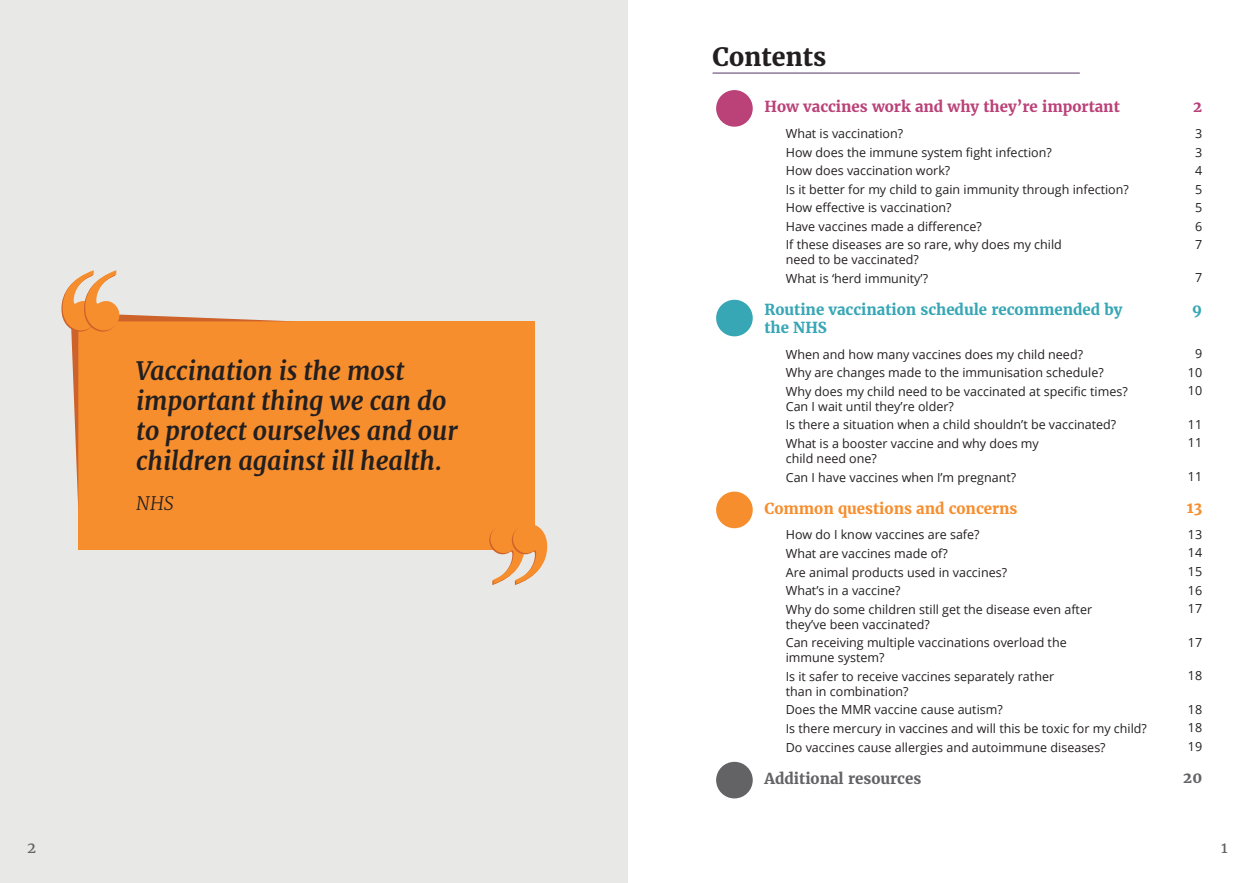
<style>
.page{position:relative;width:1255px;height:883px;background:#fff}
.page>*{position:absolute;margin:0;border:0;box-sizing:border-box;transform-origin:0 0}
.t1{font:italic 700 25px/30px "Merriweather";color:#231f20}
.t2{font:700 25px "Merriweather";color:#231f20}
.t3{font:italic 300 18.75px "Merriweather";color:#231f20}
.t4{font:700 15px/18px "Merriweather";color:#37a6b5}
.t5{font:700 15px "Merriweather";color:#ba4279}
.t6{font:700 15px "Merriweather";color:#f68e2e}
.t7{font:700 15px "Merriweather";color:#636366}
.t8{font:15px "Merriweather";color:#636366}
.t9{font:12.5px/15px "Open Sans";color:#231f20}
</style>
<div class="page">
<div style="left:0;top:0;width:627px;height:882px;background:#e8e9e7"></div>
<div style="left:716px;top:90px;width:36px;height:37px;background:#ba4279;border-radius:50%"></div>
<div style="left:716px;top:300px;width:36px;height:36px;background:#37a6b5;border-radius:50%"></div>
<div style="left:716px;top:491px;width:36px;height:37px;background:#f68e2e;border-radius:50%"></div>
<div style="left:716px;top:761px;width:36px;height:37px;background:#636366;border-radius:50%"></div>
<div style="left:78px;top:321px;width:457px;height:229px;background:#f68e2e"></div>
<svg style="left:61px;top:270px;width:229px;height:236px"></svg>
<svg style="left:489px;top:525px;width:58px;height:60px"></svg>
<hr style="left:712px;top:73px;width:367px;height:1px;background:#573565">
<p class="t1" style="left:136px;top:355px;width:323px">Vaccination is the most important thing we can do to protect ourselves and our children against ill health.</p>
<p class="t3" style="left:136px;top:491px;width:39px">NHS</p>
<p class="t8" style="left:27px;top:837px;width:10px">2</p>
<p class="t2" style="left:712px;top:41px;width:115px">Contents</p>
<p class="t5" style="left:764px;top:98px;width:357px">How vaccines work and why they’re important</p>
<p class="t9" style="left:785px;top:126px;width:119px">What is vaccination?</p>
<p class="t9" style="left:785px;top:144px;width:267px">How does the immune system fight infection?</p>
<p class="t9" style="left:785px;top:163px;width:166px">How does vaccination work?</p>
<p class="t9" style="left:785px;top:181px;width:344px">Is it better for my child to gain immunity through infection?</p>
<p class="t9" style="left:785px;top:200px;width:167px">How effective is vaccination?</p>
<p class="t9" style="left:785px;top:218px;width:197px">Have vaccines made a difference?</p>
<p class="t9" style="left:785px;top:237px;width:277px">If these diseases are so rare, why does my child need to be vaccinated?</p>
<p class="t9" style="left:785px;top:270px;width:144px">What is ‘herd immunity’?</p>
<p class="t4" style="left:764px;top:301px;width:359px">Routine vaccination schedule recommended by the NHS</p>
<p class="t9" style="left:785px;top:346px;width:299px">When and how many vaccines does my child need?</p>
<p class="t9" style="left:785px;top:365px;width:319px">Why are changes made to the immunisation schedule?</p>
<p class="t9" style="left:785px;top:383px;width:343px">Why does my child need to be vaccinated at specific times?<br>Can I wait until they’re older?</p>
<p class="t9" style="left:785px;top:417px;width:332px">Is there a situation when a child shouldn’t be vaccinated?</p>
<p class="t9" style="left:785px;top:435px;width:255px">What is a booster vaccine and why does my child need one?</p>
<p class="t9" style="left:785px;top:469px;width:232px">Can I have vaccines when I’m pregnant?</p>
<p class="t6" style="left:764px;top:499px;width:254px">Common questions and concerns</p>
<p class="t9" style="left:785px;top:527px;width:195px">How do I know vaccines are safe?</p>
<p class="t9" style="left:785px;top:545px;width:163px">What are vaccines made of?</p>
<p class="t9" style="left:785px;top:564px;width:223px">Are animal products used in vaccines?</p>
<p class="t9" style="left:785px;top:582px;width:116px">What’s in a vaccine?</p>
<p class="t9" style="left:785px;top:601px;width:308px">Why do some children still get the disease even after they’ve been vaccinated?</p>
<p class="t9" style="left:785px;top:634px;width:282px">Can receiving multiple vaccinations overload the immune system?</p>
<p class="t9" style="left:785px;top:668px;width:270px">Is it safer to receive vaccines separately rather than in combination?</p>
<p class="t9" style="left:785px;top:701px;width:218px">Does the MMR vaccine cause autism?</p>
<p class="t9" style="left:785px;top:720px;width:362px">Is there mercury in vaccines and will this be toxic for my child?</p>
<p class="t9" style="left:785px;top:739px;width:321px">Do vaccines cause allergies and autoimmune diseases?</p>
<p class="t7" style="left:764px;top:768px;width:158px">Additional resources</p>
<p class="t5" style="left:1193px;top:98px;width:11px">2</p>
<p class="t9" style="left:1194px;top:126px;width:9px">3</p>
<p class="t9" style="left:1194px;top:144px;width:9px">3</p>
<p class="t9" style="left:1194px;top:163px;width:9px">4</p>
<p class="t9" style="left:1194px;top:181px;width:9px">5</p>
<p class="t9" style="left:1194px;top:200px;width:9px">5</p>
<p class="t9" style="left:1194px;top:218px;width:9px">6</p>
<p class="t9" style="left:1194px;top:237px;width:9px">7</p>
<p class="t9" style="left:1194px;top:270px;width:9px">7</p>
<p class="t4" style="left:1192px;top:300px;width:11px">9</p>
<p class="t9" style="left:1194px;top:346px;width:9px">9</p>
<p class="t9" style="left:1187px;top:364px;width:16px">10</p>
<p class="t9" style="left:1187px;top:383px;width:16px">10</p>
<p class="t9" style="left:1187px;top:416px;width:16px">11</p>
<p class="t9" style="left:1187px;top:435px;width:16px">11</p>
<p class="t9" style="left:1187px;top:468px;width:16px">11</p>
<p class="t6" style="left:1186px;top:498px;width:17px">13</p>
<p class="t9" style="left:1187px;top:526px;width:16px">13</p>
<p class="t9" style="left:1187px;top:545px;width:16px">14</p>
<p class="t9" style="left:1187px;top:563px;width:16px">15</p>
<p class="t9" style="left:1187px;top:582px;width:16px">16</p>
<p class="t9" style="left:1187px;top:600px;width:16px">17</p>
<p class="t9" style="left:1187px;top:634px;width:16px">17</p>
<p class="t9" style="left:1187px;top:667px;width:16px">18</p>
<p class="t9" style="left:1187px;top:701px;width:16px">18</p>
<p class="t9" style="left:1187px;top:719px;width:16px">18</p>
<p class="t9" style="left:1187px;top:738px;width:16px">19</p>
<p class="t7" style="left:1183px;top:768px;width:20px">20</p>
<p class="t8" style="left:1221px;top:837px;width:8px">1</p>
</div>
